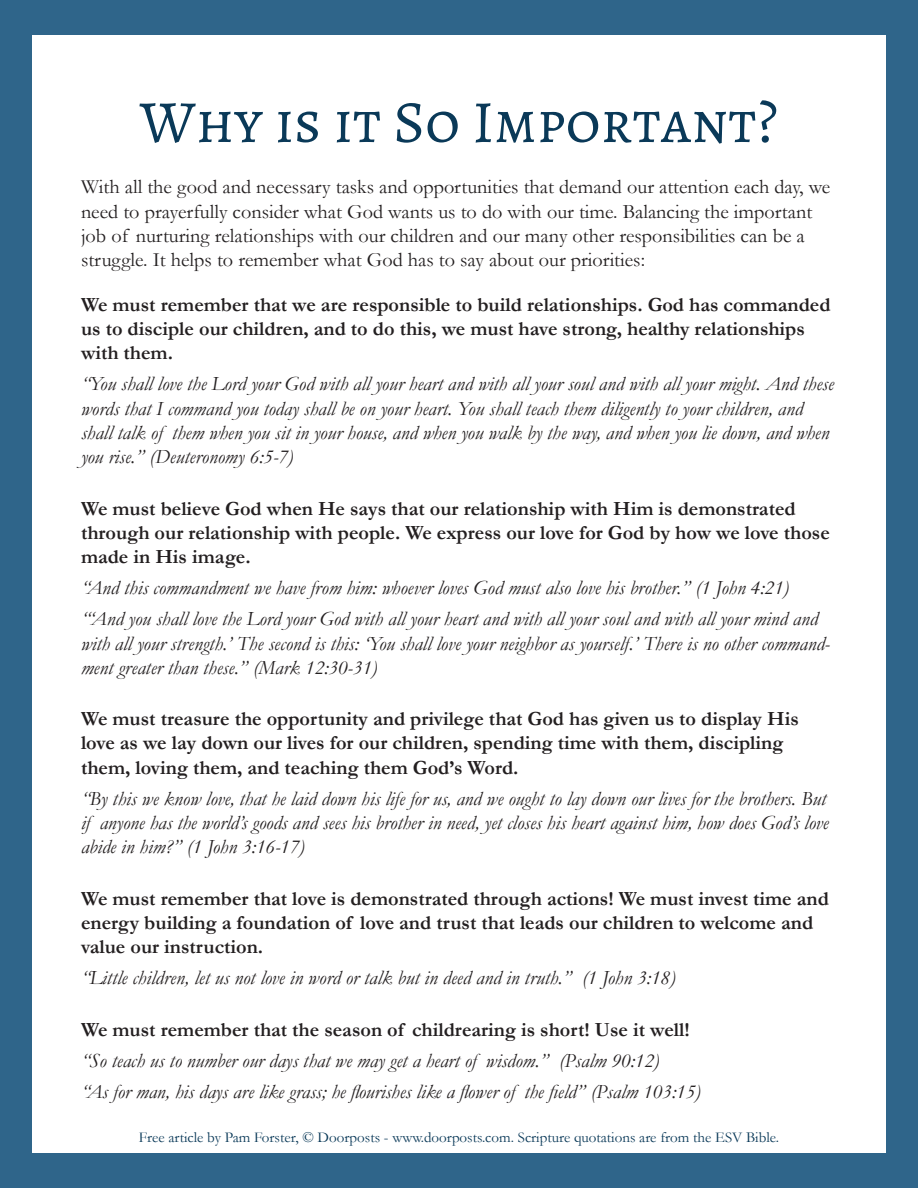
<style>
.page{position:relative;width:918px;height:1188px;background:#2f658a}
.page>*{position:absolute;margin:0;border:0;box-sizing:border-box;transform-origin:0 0}
.t1{font:60px "Alegreya SC";color:#0a3958}
.t2{font:italic 20.25px/24.3px "Garamond";color:#231f20}
.t3{font:700 20.25px/24.3px "Garamond";color:#231f20}
.t4{font:20.25px/24.3px "Garamond";color:#231f20}
.t5{font:15px "Garamond";color:#0a3958}
</style>
<div class="page">
<div style="left:32px;top:35px;width:854px;height:1118px;background:#fff"></div>
<h1 class="t1" style="left:140px;top:85px;width:640px">Why is it So Important?</h1>
<p class="t4" style="left:81px;top:174px;width:751px">With all the good and necessary tasks and opportunities that demand our attention each day, we need to prayerfully consider what God wants us to do with our time. Balancing the important job of nurturing relationships with our children and our many other responsibilities can be a struggle. It helps to remember what God has to say about our priorities:</p>
<p class="t3" style="left:81px;top:292px;width:751px">We must remember that we are responsible to build relationships. God has commanded us to disciple our children, and to do this, we must have strong, healthy relationships with them.</p>
<p class="t2" style="left:81px;top:371px;width:755px">“You shall love the Lord your God with all your heart and with all your soul and with all your might. And these words that I command you today shall be on your heart. You shall teach them diligently to your children, and shall talk of them when you sit in your house, and when you walk by the way, and when you lie down, and when you rise.” (Deuteronomy 6:5-7)</p>
<p class="t3" style="left:81px;top:496px;width:750px">We must believe God when He says that our relationship with Him is demonstrated through our relationship with people. We express our love for God by how we love those made in His image.</p>
<p class="t2" style="left:81px;top:572px;width:738px;line-height:31px">“And this commandment we have from him: whoever loves God must also love his brother.” (1 John 4:21) “‘And you shall love the Lord your God with all your heart and with all your soul and with all your mind and</p>
<p class="t2" style="left:81px;top:631px;width:751px">with all your strength.’ The second is this: ‘You shall love your neighbor as yourself.’ There is no other command&shy;ment greater than these.” (Mark 12:30-31)</p>
<p class="t3" style="left:81px;top:707px;width:719px">We must treasure the opportunity and privilege that God has given us to display His love as we lay down our lives for our children, spending time with them, discipling them, loving them, and teaching them God’s Word.</p>
<p class="t2" style="left:81px;top:786px;width:749px">“By this we know love, that he laid down his life for us, and we ought to lay down our lives for the brothers. But if anyone has the world’s goods and sees his brother in need, yet closes his heart against him, how does God’s love abide in him?” (1 John 3:16-17)</p>
<p class="t3" style="left:81px;top:886px;width:749px">We must remember that love is demonstrated through actions! We must invest time and energy building a foundation of love and trust that leads our children to welcome and value our instruction.</p>
<p class="t2" style="left:81px;top:965px;width:596px">“Little children, let us not love in word or talk but in deed and in truth.” (1 John 3:18)</p>
<p class="t3" style="left:81px;top:1017px;width:610px">We must remember that the season of childrearing is short! Use it well!</p>
<p class="t2" style="left:81px;top:1044px;width:621px;line-height:31px">“So teach us to number our days that we may get a heart of wisdom.” (Psalm 90:12)<br>“As for man, his days are like grass; he flourishes like a flower of the field” (Psalm 103:15)</p>
<p class="t5" style="left:139px;top:1127px;width:642px">Free article by Pam Forster, © Doorposts - www.doorposts.com. Scripture quotations are from the ESV Bible.</p>
</div>
